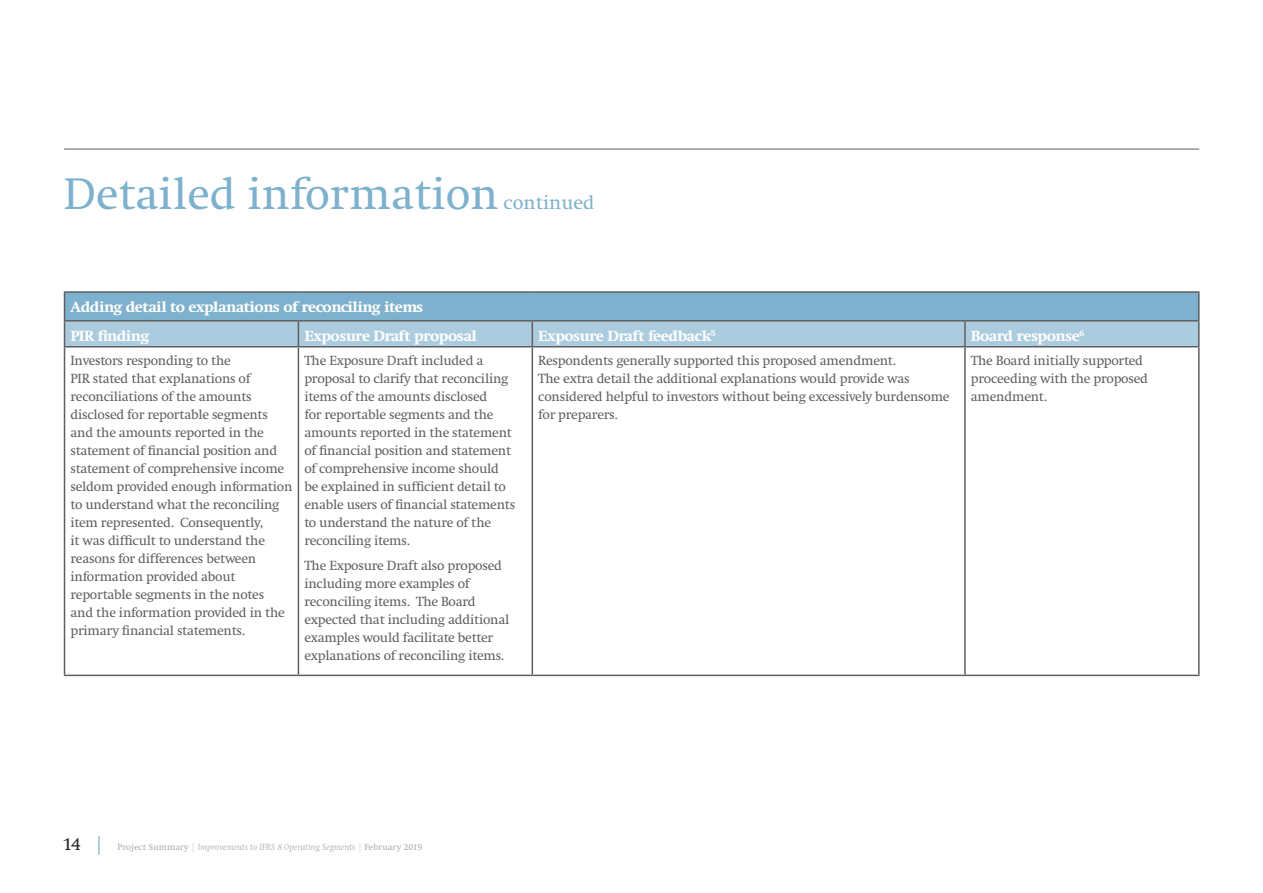
<style>
.page{position:relative;width:1263px;height:893px;background:#fff}
.page>*{position:absolute;margin:0;border:0;box-sizing:border-box;transform-origin:0 0}
.Level_1_heading{font:45px "Swift LT Pro";color:#7db1cd}
.Level_1_heading-2{font:19.5px "Swift LT Pro";color:#7db1cd}
.Detailed_info_table{font:800 15px "Swift LT Pro";color:#fff}
.Detailed_info_table-2{font:13.5px/18px "Swift LT Pro";letter-spacing:-.02em;color:#5f5f62}
.t1{font:italic 9px "Swift LT Pro";color:#abacb0}
.s1{font-style:normal;font-size:18px;color:#231f20}
.s2{font-style:normal;font-size:18px;color:#7db1cd}
.s3{font-style:normal}
.s4{font-style:normal;color:#d3d4d6}
</style>
<div class="page">
<hr style="left:64px;top:149px;width:1135px;height:1px;background:#5f5f62">
<hr style="left:64px;top:291px;width:234px;height:2px;background:#5f5f62">
<hr style="left:298px;top:291px;width:234px;height:2px;background:#5f5f62">
<hr style="left:532px;top:291px;width:433px;height:2px;background:#5f5f62">
<hr style="left:965px;top:291px;width:234px;height:2px;background:#5f5f62">
<svg style="left:64px;top:293px;width:1135px;height:53px;background:#90bad1"></svg>
<hr style="left:64px;top:346px;width:234px;height:1px;background:#5f5f62">
<hr style="left:64px;top:347px;width:1px;height:328px;background:#5f5f62">
<hr style="left:298px;top:346px;width:234px;height:1px;background:#5f5f62">
<hr style="left:298px;top:347px;width:1px;height:328px;background:#5f5f62">
<hr style="left:532px;top:346px;width:433px;height:1px;background:#5f5f62">
<hr style="left:531px;top:347px;width:2px;height:328px;background:#5f5f62">
<hr style="left:965px;top:346px;width:234px;height:1px;background:#5f5f62">
<hr style="left:964px;top:347px;width:2px;height:328px;background:#5f5f62">
<hr style="left:1198px;top:347px;width:1px;height:328px;background:#5f5f62">
<hr style="left:64px;top:675px;width:234px;height:1px;background:#5f5f62">
<hr style="left:298px;top:675px;width:234px;height:1px;background:#5f5f62">
<hr style="left:532px;top:675px;width:433px;height:1px;background:#5f5f62">
<hr style="left:965px;top:675px;width:234px;height:1px;background:#5f5f62">
<p class="Level_1_heading" style="left:64px;top:168px;width:436px">Detailed information</p>
<p class="Level_1_heading-2" style="left:504px;top:191px;width:93px">continued</p>
<p class="Detailed_info_table" style="left:71px;top:298px;width:354px">Adding detail to explanations of reconciling items</p>
<p class="Detailed_info_table" style="left:71px;top:327px;width:80px">PIR finding</p>
<p class="Detailed_info_table" style="left:304px;top:327px;width:173px">Exposure Draft proposal</p>
<p class="Detailed_info_table" style="left:538px;top:327px;width:179px">Exposure Draft feedback<sup>5</sup></p>
<p class="Detailed_info_table" style="left:971px;top:327px;width:115px">Board response<sup>6</sup></p>
<p class="Detailed_info_table-2" style="left:71px;top:352px;width:223px">Investors responding to the<br>PIR stated that explanations of reconciliations of the amounts disclosed for reportable segments and the amounts reported in the statement of financial position and statement of comprehensive income seldom provided enough information to understand what the reconciling item represented. Consequently,<br>it was difficult to understand the reasons for differences between information provided about reportable segments in the notes<br>and the information provided in the primary financial statements.</p>
<p class="Detailed_info_table-2" style="left:304px;top:352px;width:212px">The Exposure Draft included a proposal to clarify that reconciling items of the amounts disclosed<br>for reportable segments and the amounts reported in the statement of financial position and statement of comprehensive income should be explained in sufficient detail to enable users of financial statements to understand the nature of the reconciling items.</p>
<p class="Detailed_info_table-2" style="left:538px;top:352px;width:413px">Respondents generally supported this proposed amendment.<br>The extra detail the additional explanations would provide was considered helpful to investors without being excessively burdensome for preparers.</p>
<p class="Detailed_info_table-2" style="left:971px;top:352px;width:179px">The Board initially supported proceeding with the proposed amendment.</p>
<p class="Detailed_info_table-2" style="left:304px;top:556px;width:206px">The Exposure Draft also proposed including more examples of reconciling items. The Board expected that including additional examples would facilitate better explanations of reconciling items.</p>
<p class="t1" style="left:63px;top:842px;width:361px"><span class="s1">14</span> <span class="s2">|</span> <span class="s3">Project Summary</span> <span class="s4">|</span> Improvements to IFRS 8 Operating Segments <span class="s4">|</span> <span class="s3">February 2019</span></p>
</div>
